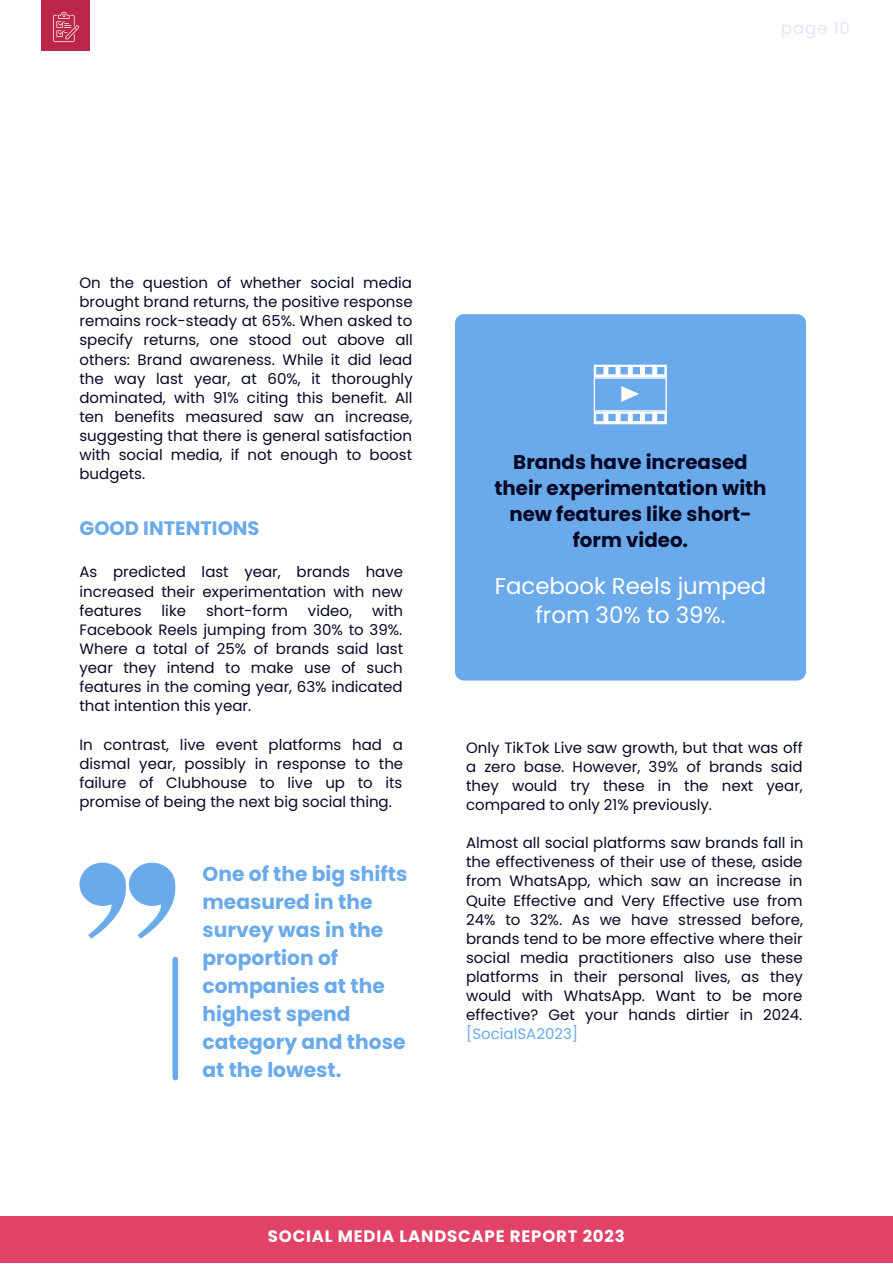
<style>
.page{position:relative;width:893px;height:1264px;background:#fff}
.page>*{position:absolute;margin:0;border:0;box-sizing:border-box;transform-origin:0 0}
.t1{font:22.8px/29.2px "Poppins";color:#fff;text-align:center}
.t2{font:700 20.25px/28px "Poppins";color:#6aaaea}
.t3{font:700 19.8px/25.8px "Poppins";color:#060825;text-align:center}
.t4{font:700 19.5px "Poppins";color:#6aaaea}
.t5{font:700 16.5px "Poppins";letter-spacing:.05em;color:#fff}
.t6{font:16.5px "Poppins";letter-spacing:.05em;color:#e4e5fb}
.t7{font:15px/19px "Poppins";color:#060825;text-align:justify}
.s1{color:#6aaaea}
</style>
<div class="page">
<div style="left:172px;top:959px;width:6px;height:118px;background:#6aaaea"></div>
<div style="left:455px;top:314px;width:351px;height:366px;background:#6aaaea"></div>
<svg style="left:79px;top:862px;width:97px;height:76px"></svg>
<div style="left:42px;top:0;width:48px;height:51px;background:#bc2649"></div>
<svg style="left:53px;top:12px;width:26px;height:30px"></svg>
<div style="left:0;top:1216px;width:892px;height:46px;background:#e24266"></div>
<svg style="left:593px;top:365px;width:73px;height:59px"></svg>
<p class="t6" style="left:781px;top:17px;width:70px">page 10</p>
<p class="t7" style="left:79px;top:273px;width:335px">On the question of whether social media brought brand returns, the positive response remains rock-steady at 65%. When asked to specify returns, one stood out above all others: Brand awareness. While it did lead the way last year, at 60%, it thoroughly dominated, with 91% citing this benefit. All ten benefits measured saw an increase, suggesting that there is general satisfaction with social media, if not enough to boost budgets.</p>
<p class="t3" style="left:494px;top:449px;width:273px">Brands have increased their experimentation with new features like short&shy;form video.</p>
<p class="t1" style="left:494px;top:571px;width:273px">Facebook Reels jumped from 30% to 39%.</p>
<p class="t4" style="left:79px;top:514px;width:182px">GOOD INTENTIONS</p>
<p class="t7" style="left:79px;top:562px;width:325px">As predicted last year, brands have increased their experimentation with new features</p>
<p class="t7" style="left:162px;top:601px;width:26px">like</p>
<p class="t7" style="left:206px;top:601px;width:83px">short-form</p>
<p class="t7" style="left:308px;top:601px;width:46px">video,</p>
<p class="t7" style="left:79px;top:601px;width:325px;text-indent:292px">with Facebook Reels jumping from 30% to 39%.<br>Where a total of 25% of brands said last year they intend to make use of such features in the coming year, 63% indicated that intention this year.</p>
<p class="t7" style="left:79px;top:734px;width:325px">In contrast, live event platforms had a dismal year, possibly in response to the failure of Clubhouse to live up to its promise of being the next big social thing.</p>
<p class="t7" style="left:466px;top:737px;width:338px">Only TikTok Live saw growth, but that was off a zero base. However, 39% of brands said they would try these in the next year, compared to only 21% previously.</p>
<p class="t7" style="left:466px;top:833px;width:339px">Almost all social platforms saw brands fall in the effectiveness of their use of these, aside from WhatsApp, which saw an increase in Quite Effective and Very Effective use from 24% to 32%. As we have stressed before, brands tend to be more effective where their social media practitioners also use these platforms in their personal lives, as they would with WhatsApp. Want to be more effective? Get your hands dirtier in 2024. <span class="s1">[SocialSA2023]</span></p>
<p class="t2" style="left:202px;top:859px;width:206px">One of the big shifts measured in the survey was in the proportion of companies at the highest spend category and those at the lowest.</p>
<p class="t5" style="left:268px;top:1224px;width:358px">SOCIAL MEDIA LANDSCAPE REPORT 2023</p>
</div>
